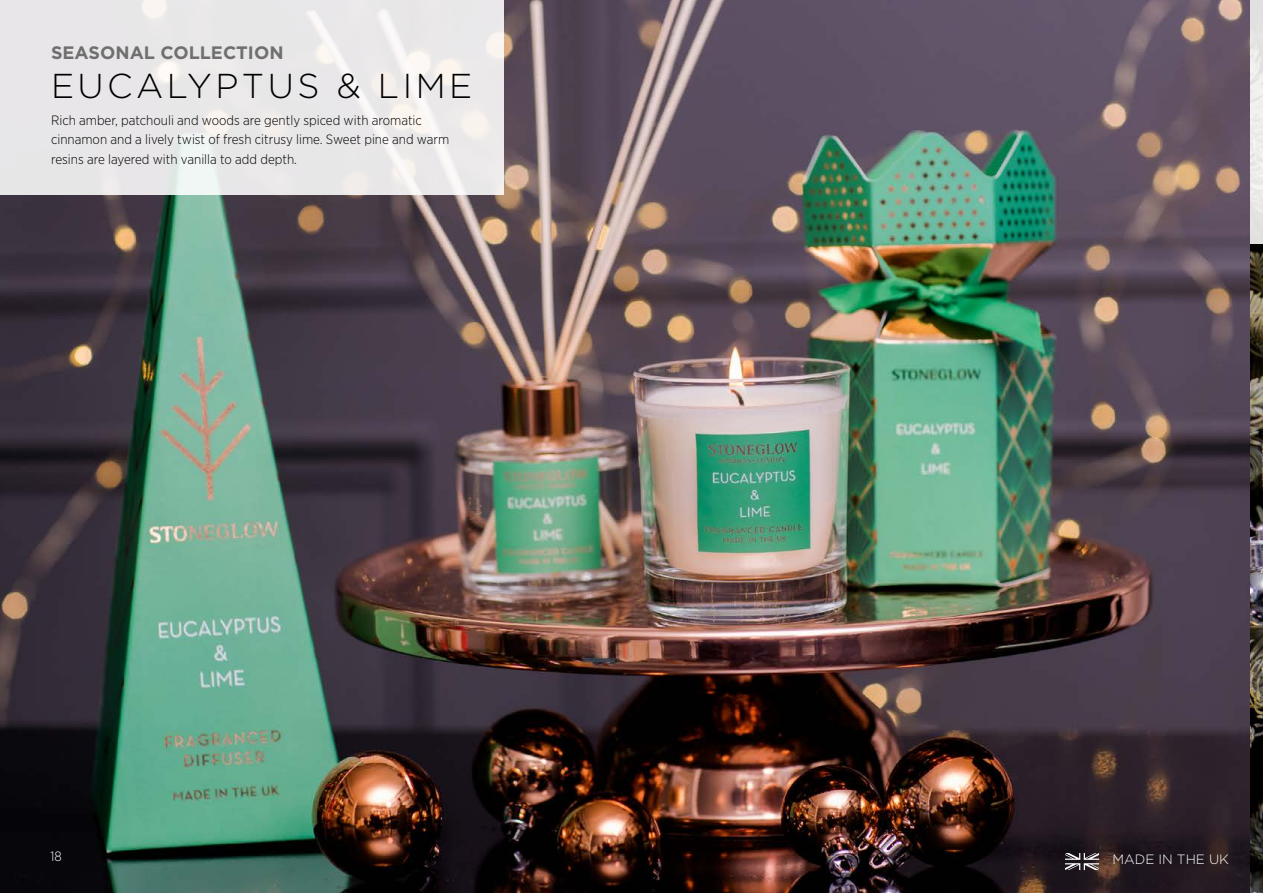
<style>
.page{position:relative;width:1263px;height:893px;background:#fff}
.page>*{position:absolute;margin:0;border:0;box-sizing:border-box;transform-origin:0 0}
.t1{font:300 34.5px "Gotham";letter-spacing:.1em;color:#000}
.t2{font:700 18px "Gotham";color:#706f6f}
.t3{font:300 13.5px/19.5px "Gotham Narrow";color:#000}
.t4{font:300 13.5px "Gotham";color:#fff}
.t5{font:300 13.5px "Gotham Narrow";color:#fff}
</style>
<div class="page">
<img style="left:0;top:0;width:1250px;height:893px">
<img style="left:1250px;top:244px;width:13px;height:649px">
<svg style="left:0;top:0;width:504px;height:195px;background:#eae8e9"></svg>
<div style="left:1250px;top:0;width:13px;height:244px;background:#eae9e7"></div>
<svg style="left:1065px;top:853px;width:34px;height:17px"></svg>
<h2 class="t2" style="left:51px;top:41px;width:234px">SEASONAL COLLECTION</h2>
<h1 class="t1" style="left:51px;top:64px;width:423px">EUCALYPTUS &amp; LIME</h1>
<p class="t3" style="left:51px;top:110px;width:400px">Rich amber, patchouli and woods are gently spiced with aromatic cinnamon and a lively twist of fresh citrusy lime. Sweet pine and warm resins are layered with vanilla to add depth.</p>
<p class="t5" style="left:50px;top:848px;width:13px">18</p>
<p class="t4" style="left:1112px;top:850px;width:118px">MADE IN THE UK</p>
</div>
